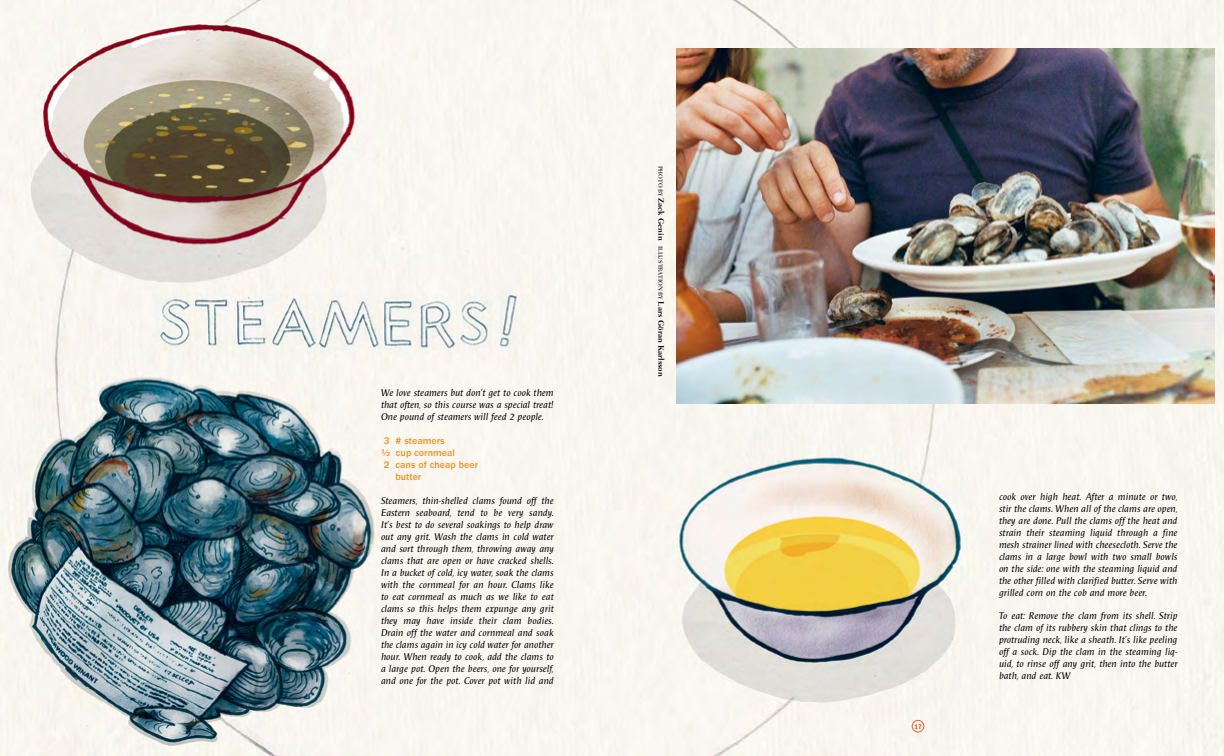
<style>
.page{position:relative;width:1224px;height:756px;background:#fff}
.page>*{position:absolute;margin:0;border:0;box-sizing:border-box;transform-origin:0 0}
.t1{font:italic 10px/12px "Pascal ND";letter-spacing:-.005em;color:#000;text-align:justify}
.t2{font:500 10px "ITC Franklin Gothic Std";color:#ea9423}
.t3{font:700 8px "Fairfield LT Std";color:#000}
.t4{font:7px "ITC Franklin Gothic Std Dm Cd";color:#ea5a24}
.s1{font-weight:500;font-size:6px}
</style>
<div class="page">
<img style="left:0;top:0;width:1224px;height:756px">
<img style="left:676px;top:49px;width:539px;height:355px">
<div style="left:637px;top:70px;width:19px;height:19px;border:1px solid #000;border-radius:50%"></div>
<div style="left:637px;top:376px;width:19px;height:19px;border:1px solid #000;border-radius:50%"></div>
<div style="left:637px;top:667px;width:19px;height:19px;border:1px solid #000;border-radius:50%"></div>
<div style="left:912px;top:720px;width:12px;height:12px;border:1px solid #ee5f27;border-radius:50%"></div>
<p class="t1" style="left:381px;top:387px;width:174px">We love steamers but don’t get to cook them that often, so this course was a special treat!<br>One pound of steamers will feed 2 people.</p>
<p class="t2" style="left:384px;top:435px;width:62px">3 # steamers</p>
<p class="t2" style="left:381px;top:447px;width:75px">½ cup cornmeal</p>
<p class="t2" style="left:384px;top:459px;width:96px">2 cans of cheap beer</p>
<p class="t2" style="left:396px;top:471px;width:27px">butter</p>
<p class="t1" style="left:381px;top:495px;width:174px">Steamers, thin-shelled clams found off the Eastern seaboard, tend to be very sandy.<br>It’s best to do several soakings to help draw out any grit. Wash the clams in cold water and sort through them, throwing away any clams that are open or have cracked shells.<br>In a bucket of cold, icy water, soak the clams with the cornmeal for an hour. Clams like to eat cornmeal as much as we like to eat clams so this helps them expunge any grit they may have inside their clam bodies.<br>Drain off the water and cornmeal and soak the clams again in icy cold water for another hour. When ready to cook, add the clams to a large pot. Open the beers, one for yourself, and one for the pot. Cover pot with lid and</p>
<p class="t3" style="left:666px;top:166px;width:213px;rotate:90deg"><span class="s1">PHOTO BY</span> Zack Genin <span class="s1">ILLUSTRATION BY</span> Lars Göran Karlsson</p>
<p class="t4" style="left:914px;top:722px;width:9px">17</p>
<p class="t1" style="left:999px;top:491px;width:180px">cook over high heat. After a minute or two, stir the clams. When all of the clams are open, they are done. Pull the clams off the heat and strain their steaming liquid through a fine mesh strainer lined with cheesecloth. Serve the clams in a large bowl with two small bowls on the side: one with the steaming liquid and the other filled with clarified butter. Serve with grilled corn on the cob and more beer.</p>
<p class="t1" style="left:999px;top:610px;width:180px">To eat: Remove the clam from its shell. Strip the clam of its rubbery skin that clings to the protruding neck, like a sheath. It’s like peeling off a sock. Dip the clam in the steaming liq&shy;uid, to rinse off any grit, then into the butter bath, and eat. KW</p>
</div>
